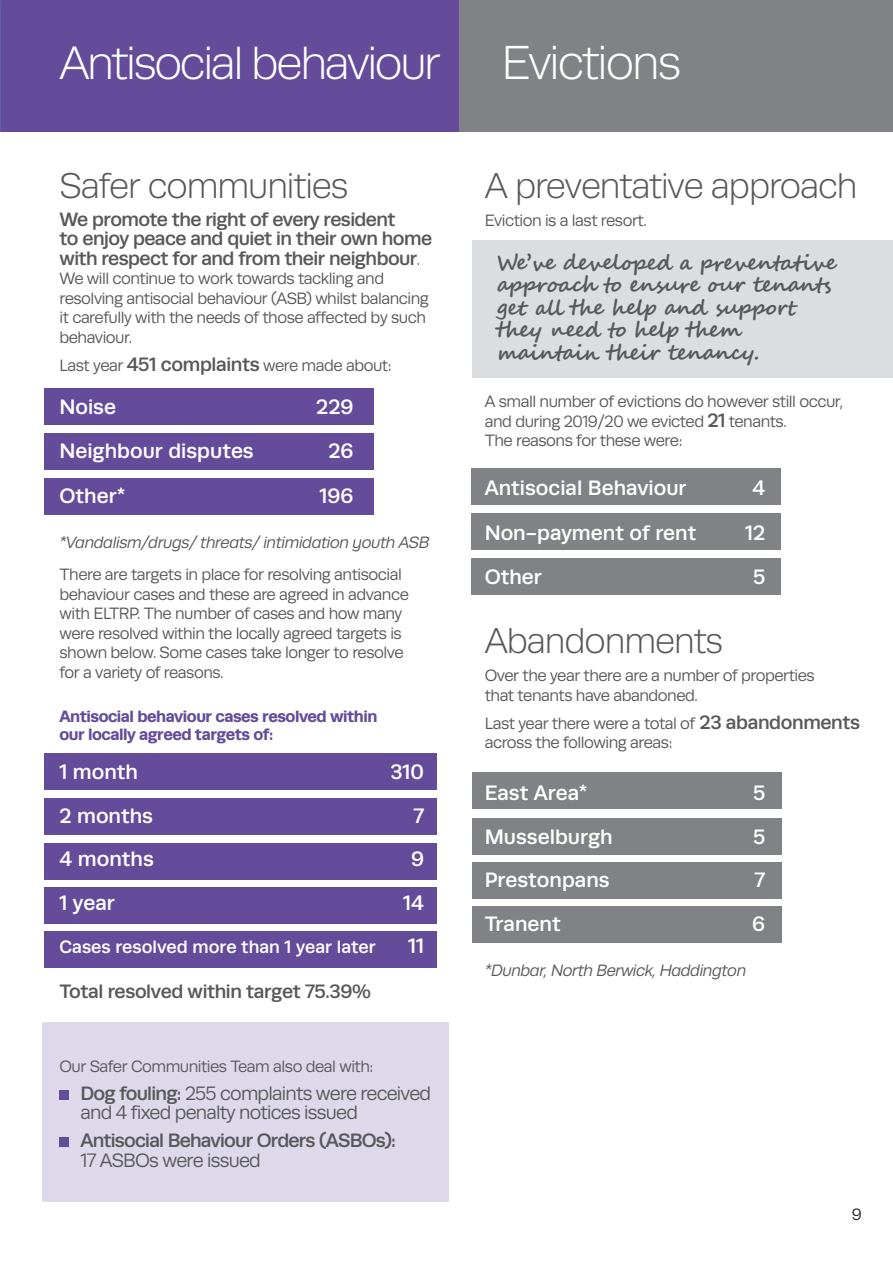
<style>
.page{position:relative;width:893px;height:1263px;background:#fff}
.page>*{position:absolute;margin:0;border:0;box-sizing:border-box;transform-origin:0 0}
.t1{font:300 48px "Runda";letter-spacing:-.04em;color:#fff}
.t2{font:300 46.8px "Runda";letter-spacing:-.05em;color:#fff}
.t3{font:300 36px "Runda";letter-spacing:-.03em;color:#57585a}
.t4{font:500 21px "Runda";color:#fff}
.t5{font:700 21px/22.5px "Segoe Script";letter-spacing:-.02em;color:#57585a}
.t6{font:500 19.5px/19.5px "Runda";letter-spacing:-.03em;color:#57585a}
.t7{font:19.5px/19.5px "Runda";letter-spacing:-.04em;color:#57585a}
.t8{font:500 18px "Runda";color:#fff}
.t9{font:16.5px/19.5px "Runda";letter-spacing:-.03em;color:#57585a}
.t10{font:italic 16.5px "Runda";letter-spacing:-.03em;color:#57585a}
.t11{font:700 16.5px/18px "Runda";letter-spacing:-.03em;color:#644c9a}
.t12{font:16.5px "Runda";color:#231f20}
.s1{font-weight:400;font-size:16.5px}
.s2{font-weight:500;font-size:19.5px}
.s3{font-weight:500}
.s4{font-weight:400}
</style>
<div class="page">
<div style="left:0;top:0;width:468px;height:132px;background:#644c9a"></div>
<div style="left:472px;top:241px;width:421px;height:137px;background:#dcdddf"></div>
<div style="left:43px;top:1022px;width:406px;height:179px;background:#ddd9eb"></div>
<div style="left:472px;top:906px;width:309px;height:36px;background:#808285"></div>
<div style="left:472px;top:818px;width:309px;height:36px;background:#808285"></div>
<div style="left:472px;top:863px;width:309px;height:36px;background:#808285"></div>
<div style="left:472px;top:773px;width:309px;height:36px;background:#808285"></div>
<div style="left:472px;top:513px;width:309px;height:37px;background:#808285"></div>
<div style="left:472px;top:558px;width:309px;height:37px;background:#808285"></div>
<div style="left:472px;top:468px;width:309px;height:37px;background:#808285"></div>
<div style="left:459px;top:0;width:434px;height:132px;background:#808285"></div>
<div style="left:44px;top:931px;width:393px;height:36px;background:#644c9a"></div>
<div style="left:44px;top:887px;width:393px;height:36px;background:#644c9a"></div>
<div style="left:44px;top:799px;width:393px;height:36px;background:#644c9a"></div>
<div style="left:44px;top:844px;width:393px;height:36px;background:#644c9a"></div>
<div style="left:44px;top:754px;width:393px;height:36px;background:#644c9a"></div>
<div style="left:44px;top:433px;width:330px;height:36px;background:#644c9a"></div>
<div style="left:44px;top:478px;width:330px;height:36px;background:#644c9a"></div>
<div style="left:44px;top:388px;width:330px;height:36px;background:#644c9a"></div>
<div style="left:60px;top:1090px;width:9px;height:9px;background:#644c9a"></div>
<div style="left:60px;top:1137px;width:9px;height:10px;background:#644c9a"></div>
<p class="t2" style="left:60px;top:38px;width:382px">Antisocial behaviour</p>
<p class="t1" style="left:502px;top:37px;width:182px">Evictions</p>
<p class="t3" style="left:60px;top:166px;width:291px">Safer communities</p>
<p class="t6" style="left:60px;top:209px;width:374px">We promote the right of every resident<br>to enjoy peace and quiet in their own home with respect for and from their neighbour<span class="s1">.</span></p>
<p class="t9" style="left:60px;top:269px;width:371px">We will continue to work towards tackling and resolving antisocial behaviour (ASB) whilst balancing it carefully with the needs of those affected by such behaviour.</p>
<p class="t9" style="left:60px;top:355px;width:333px">Last year <span class="s2">451 complaints</span> were made about:</p>
<p class="t4" style="left:60px;top:395px;width:58px">Noise</p>
<p class="t4" style="left:316px;top:395px;width:39px">229</p>
<p class="t4" style="left:60px;top:439px;width:196px">Neighbour disputes</p>
<p class="t4" style="left:328px;top:439px;width:27px">26</p>
<p class="t4" style="left:60px;top:484px;width:67px">Other*</p>
<p class="t4" style="left:320px;top:484px;width:35px">196</p>
<p class="t10" style="left:60px;top:533px;width:372px">*Vandalism/drugs/ threats/ intimidation youth ASB</p>
<p class="t9" style="left:60px;top:565px;width:351px">There are targets in place for resolving antisocial behaviour cases and these are agreed in advance with ELTRP. The number of cases and how many were resolved within the locally agreed targets is shown below. Some cases take longer to resolve for a variety of reasons.</p>
<p class="t11" style="left:60px;top:707px;width:319px">Antisocial behaviour cases resolved within our locally agreed targets of:</p>
<p class="t4" style="left:60px;top:760px;width:80px">1 month</p>
<p class="t4" style="left:390px;top:760px;width:35px">310</p>
<p class="t4" style="left:60px;top:804px;width:95px">2 months</p>
<p class="t4" style="left:413px;top:804px;width:12px">7</p>
<p class="t4" style="left:60px;top:847px;width:96px">4 months</p>
<p class="t4" style="left:411px;top:847px;width:15px">9</p>
<p class="t4" style="left:60px;top:891px;width:57px">1 year</p>
<p class="t4" style="left:403px;top:891px;width:22px">14</p>
<p class="t8" style="left:60px;top:937px;width:318px">Cases resolved more than 1 year later</p>
<p class="t4" style="left:408px;top:934px;width:17px">11</p>
<p class="t6" style="left:60px;top:982px;width:313px">Total resolved within target 75.39%</p>
<p class="t9" style="left:60px;top:1056px;width:315px">Our Safer Communities Team also deal with:</p>
<p class="t7" style="left:81px;top:1083px;width:352px"><span class="s3">Dog fouling:</span> 255 complaints were received and 4 fixed penalty notices issued</p>
<p class="t6" style="left:81px;top:1130px;width:317px">Antisocial Behaviour Orders (ASBOs):<br><span class="s4">17 ASBOs were issued</span></p>
<p class="t3" style="left:485px;top:166px;width:374px">A preventative approach</p>
<p class="t9" style="left:485px;top:210px;width:163px">Eviction is a last resort.</p>
<p class="t5" style="left:497px;top:251px;width:341px">We’ve developed a preventative approach to ensure our tenants get all the help and support they need to help them maintain their tenancy.</p>
<p class="t9" style="left:485px;top:392px;width:360px">A small number of evictions do however still occur, and during 2019/20 we evicted <span class="s2">21</span> tenants.<br>The reasons for these were:</p>
<p class="t4" style="left:485px;top:476px;width:203px">Antisocial Behaviour</p>
<p class="t4" style="left:752px;top:476px;width:14px">4</p>
<p class="t4" style="left:485px;top:521px;width:213px">Non-payment of rent</p>
<p class="t4" style="left:745px;top:521px;width:22px">12</p>
<p class="t4" style="left:485px;top:565px;width:59px">Other</p>
<p class="t4" style="left:753px;top:565px;width:14px">5</p>
<p class="t3" style="left:485px;top:621px;width:240px">Abandonments</p>
<p class="t9" style="left:485px;top:666px;width:331px">Over the year there are a number of properties that tenants have abandoned.</p>
<p class="t9" style="left:485px;top:713px;width:377px">Last year there were a total of <span class="s2">23 abandonments </span>across the following areas:</p>
<p class="t4" style="left:485px;top:781px;width:104px">East Area*</p>
<p class="t4" style="left:753px;top:781px;width:14px">5</p>
<p class="t4" style="left:485px;top:824px;width:129px">Musselburgh</p>
<p class="t4" style="left:753px;top:824px;width:14px">5</p>
<p class="t4" style="left:485px;top:868px;width:126px">Prestonpans</p>
<p class="t4" style="left:755px;top:868px;width:12px">7</p>
<p class="t4" style="left:485px;top:911px;width:77px">Tranent</p>
<p class="t4" style="left:752px;top:911px;width:14px">6</p>
<p class="t10" style="left:485px;top:961px;width:263px">*Dunbar, North Berwick, Haddington</p>
<p class="t12" style="left:852px;top:1205px;width:12px">9</p>
</div>
